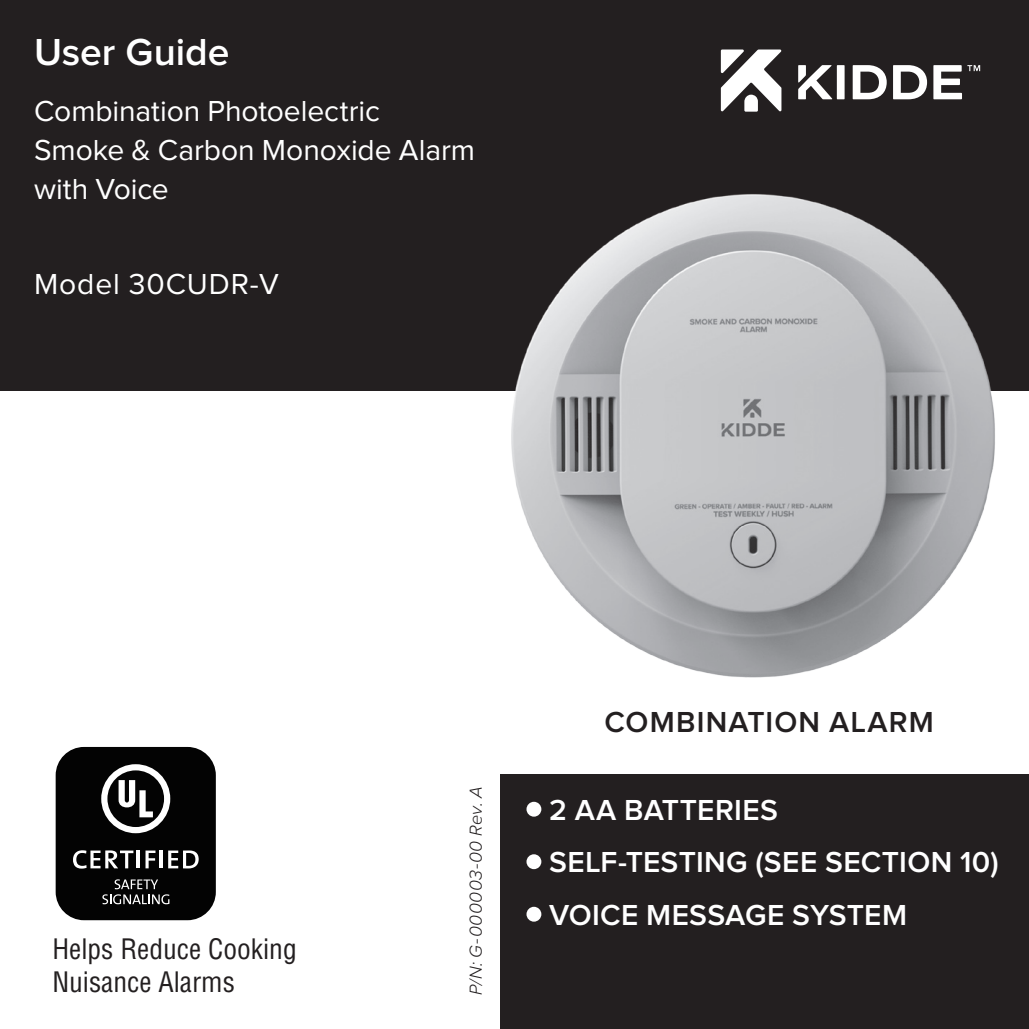
<style>
.page{position:relative;width:1029px;height:1029px;background:#fff}
.page>*{position:absolute;margin:0;border:0;box-sizing:border-box;transform-origin:0 0}
.t1{font:600 39px "Proxima Nova";color:#fff}
.t2{font:30px/39px "Proxima Nova";letter-spacing:-.005em;color:#fff}
.t3{font:600 30px/52.5px "Proxima Nova";letter-spacing:.01em;color:#fff}
.t4{font:600 30px "Proxima Nova";letter-spacing:.04em;color:#231f20}
.t5{font:30px "Proxima Nova";letter-spacing:.03em;color:#fff}
.t6{font:condensed 27.6px/33px "Helvetica";color:#231f20}
.t7{font:italic 300 18px "Proxima Nova";letter-spacing:.03em;color:#231f20}
</style>
<div class="page">
<div style="left:0;top:0;width:1029px;height:390px;background:#231f20"></div>
<div style="left:500px;top:775px;width:529px;height:254px;background:#231f20"></div>
<div style="left:526px;top:802px;width:15px;height:15px;background:#fff;border-radius:50%"></div>
<div style="left:526px;top:854px;width:15px;height:15px;background:#fff;border-radius:50%"></div>
<div style="left:526px;top:907px;width:15px;height:15px;background:#fff;border-radius:50%"></div>
<div style="left:837px;top:65px;width:8px;height:34px;background:#fff"></div>
<svg style="left:853px;top:65px;width:34px;height:34px"></svg>
<svg style="left:893px;top:65px;width:34px;height:34px"></svg>
<svg style="left:798px;top:65px;width:34px;height:34px"></svg>
<svg style="left:721px;top:50px;width:61px;height:62px"></svg>
<svg style="left:933px;top:65px;width:47px;height:34px"></svg>
<img style="left:424px;top:194px;width:605px;height:484px">
<div style="left:56px;top:747px;width:160px;height:173px;background:#030303;border-radius:28px"></div>
<svg style="left:101px;top:764px;width:69px;height:69px"></svg>
<svg style="left:73px;top:850px;width:60px;height:19px"></svg>
<hr style="left:137px;top:851px;width:3px;height:17px;background:#fff">
<svg style="left:146px;top:851px;width:9px;height:17px"></svg>
<hr style="left:160px;top:851px;width:3px;height:17px;background:#fff">
<svg style="left:168px;top:850px;width:31px;height:18px"></svg>
<svg style="left:102px;top:879px;width:67px;height:25px"></svg>
<h1 class="t1" style="left:34px;top:34px;width:197px">User Guide</h1>
<p class="t2" style="left:34px;top:92px;width:443px">Combination Photoelectric<br>Smoke &amp; Carbon Monoxide Alarm with Voice</p>
<p class="t5" style="left:34px;top:267px;width:246px">Model 30CUDR-V</p>
<p class="t6" style="left:52px;top:932px;width:246px">Helps Reduce Cooking<br>Nuisance Alarms</p>
<p class="t7" style="left:468px;top:995px;width:211px;rotate:-90deg">P/N: G-000003-00 Rev. A</p>
<p class="t4" style="left:604px;top:708px;width:331px">COMBINATION ALARM</p>
<p class="t3" style="left:549px;top:785px;width:451px">2 AA BATTERIES<br>SELF-TESTING (SEE SECTION 10)<br>VOICE MESSAGE SYSTEM</p>
</div>
